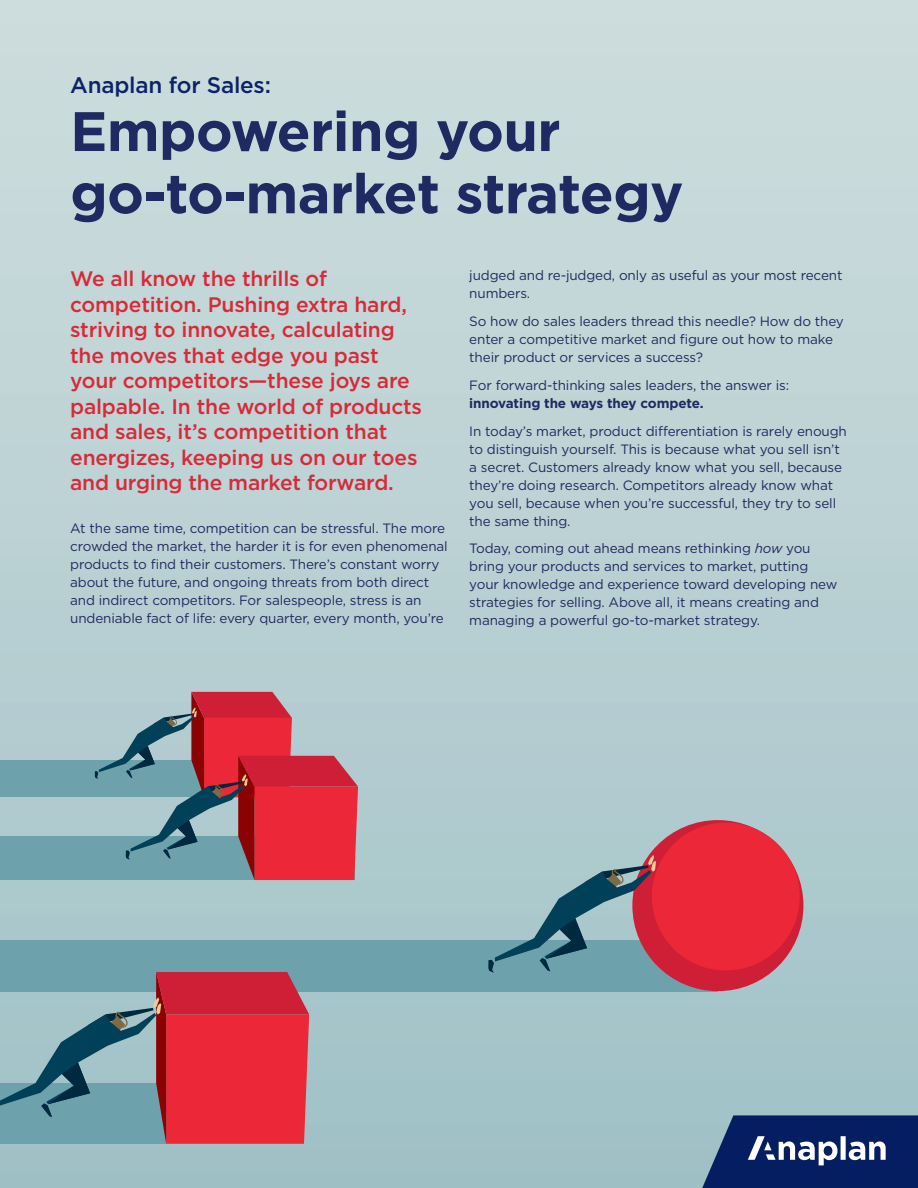
<style>
.page{position:relative;width:918px;height:1188px;background:#fff}
.page>*{position:absolute;margin:0;border:0;box-sizing:border-box;transform-origin:0 0}
.t1{font:700 55.5px/62.2px "Gotham";letter-spacing:-.01em;color:#1f2a62}
.t2{font:500 22.5px "Gotham";letter-spacing:-.01em;color:#0d2367}
.t3{font:500 21px/25.5px "Gotham";letter-spacing:-.01em;color:#d82a38}
.t4{font:13.5px/18px "Gotham";letter-spacing:-.01em;color:#222961}
.t5{font:700 13.5px "Gotham";letter-spacing:-.01em;color:#222961}
.s1{font-style:italic}
</style>
<div class="page">
<div style="left:0;top:0;width:918px;height:1188px;background:linear-gradient(to bottom,#d0dede,#a0c1c6)"></div>
<div style="left:0;top:940px;width:718px;height:51px;background:#6da1ac"></div>
<div style="left:0;top:836px;width:355px;height:44px;background:#6da1ac"></div>
<div style="left:0;top:760px;width:267px;height:37px;background:#6da1ac"></div>
<div style="left:632px;top:820px;width:171px;height:171px;background:#ce1f36;border-radius:50%"></div>
<div style="left:652px;top:823px;width:148px;height:147px;background:#ec2738;border-radius:50%"></div>
<svg style="left:0;top:972px;width:309px;height:172px;background:#a76673"></svg>
<svg style="left:488px;top:855px;width:168px;height:118px"></svg>
<svg style="left:95px;top:692px;width:263px;height:188px"></svg>
<svg style="left:702px;top:1115px;width:216px;height:73px;background:#284077"></svg>
<h2 class="t2" style="left:70px;top:75px;width:202px">Anaplan for Sales:</h2>
<h1 class="t1" style="left:70px;top:103px;width:615px">Empowering your go-to-market strategy</h1>
<p class="t3" style="left:70px;top:267px;width:353px">We all know the thrills of competition. Pushing extra hard, striving to innovate, calculating the moves that edge you past your competitors—these joys are palpable. In the world of products and sales, it’s competition that energizes, keeping us on our toes and urging the market forward.</p>
<p class="t4" style="left:70px;top:520px;width:379px">At the same time, competition can be stressful. The more crowded the market, the harder it is for even phenomenal products to ind their customers. There’s constant worry about the future, and ongoing threats from both direct and indirect competitors. For salespeople, stress is an undeniable fact of life: every quarter, every month, you’re</p>
<p class="t4" style="left:469px;top:267px;width:375px">judged and re-judged, only as useful as your most recent numbers.</p>
<p class="t4" style="left:469px;top:313px;width:376px">So how do sales leaders thread this needle? How do they enter a competitive market and igure out how to make their product or services a success?</p>
<p class="t4" style="left:469px;top:377px;width:322px">For forward-thinking sales leaders, the answer is:</p>
<p class="t5" style="left:469px;top:397px;width:236px">innovating the ways they compete.</p>
<p class="t4" style="left:469px;top:423px;width:379px">In today’s market, product diferentiation is rarely enough to distinguish yourself. This is because what you sell isn’t a secret. Customers already know what you sell, because they’re doing research. Competitors already know what you sell, because when you’re successful, they try to sell the same thing.</p>
<p class="t4" style="left:469px;top:540px;width:370px">Today, coming out ahead means rethinking <span class="s1">how</span> you bring your products and services to market, putting your knowledge and experience toward developing new strategies for selling. Above all, it means creating and managing a powerful go-to-market strategy.</p>
</div>
